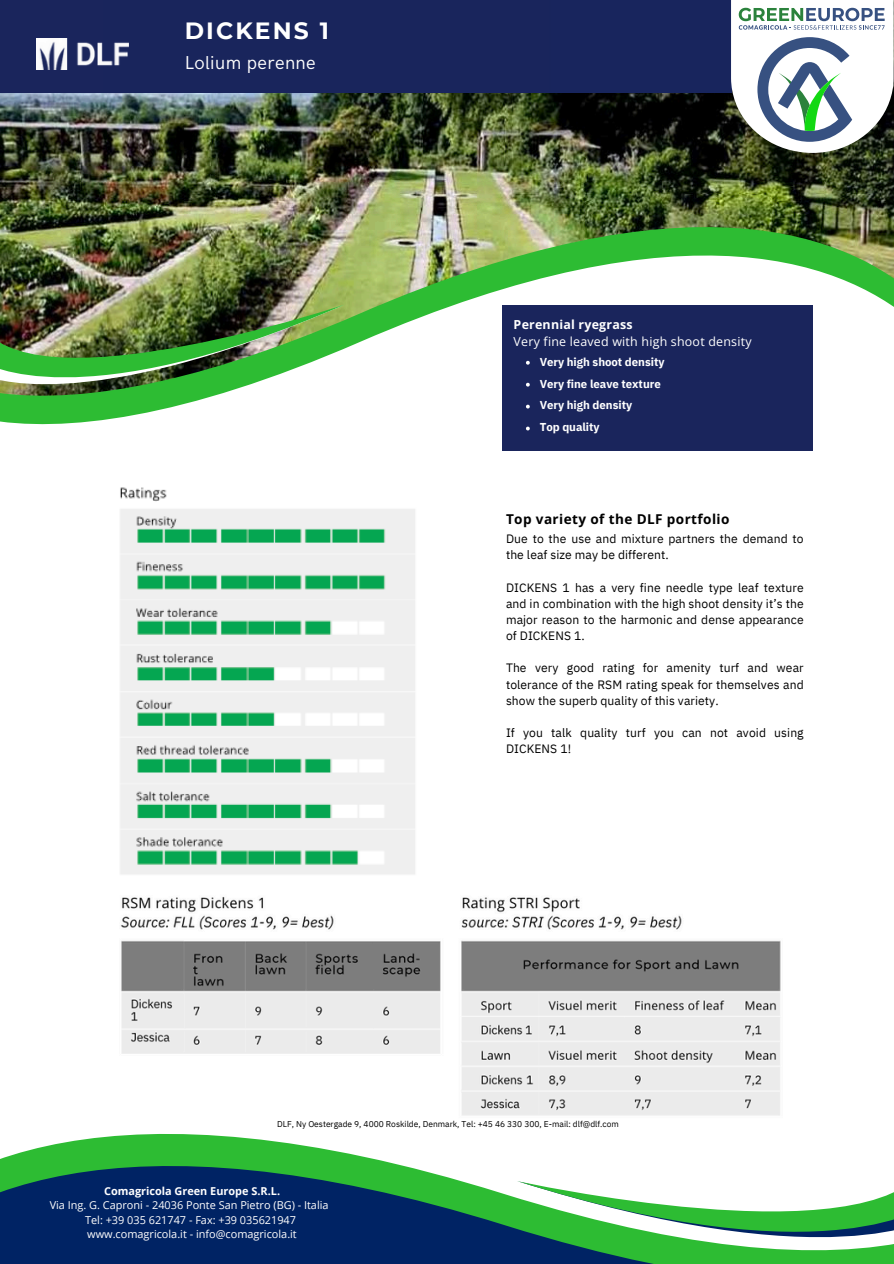
<style>
.page{position:relative;width:894px;height:1264px;background:#fff}
.page>*{position:absolute;margin:0;border:0;box-sizing:border-box;transform-origin:0 0}
.t1{font:700 23.4px "Montserrat";letter-spacing:.09em;color:#fff}
.t2{font:18.75px "HK Grotesk";letter-spacing:.02em;color:#fff}
.t3{font:700 13.5px "Open Sans";letter-spacing:.03em;color:#000}
.t4{font:12.45px/16.5px "Open Sans";letter-spacing:.02em;color:#fff}
.t5{font:12.15px/16.2px "IBM Plex Sans";letter-spacing:.005em;color:#000}
.t6{font:700 11.4px "IBM Plex Sans";letter-spacing:-.005em;color:#fff}
.t7{font:10.95px/14.5px "Open Sans";color:#fff;text-align:center}
.t8{font:8.4px "IBM Plex Sans";color:#000}
.s1{font-weight:700}
</style>
<div class="page">
<img style="left:0;top:93px;width:893px;height:77px">
<div style="left:0;top:0;width:730px;height:93px;background:#19255c"></div>
<img style="left:0;top:170px;width:893px;height:28px">
<img style="left:0;top:198px;width:893px;height:253px">
<img style="left:0;top:304px;width:345px;height:117px">
<div style="left:502px;top:305px;width:310px;height:145px;background:#1a255c"></div>
<svg style="left:0;top:1134px;width:517px;height:129px;fill:#002364"></svg>
<svg style="left:517px;top:1181px;width:376px;height:82px"></svg>
<img style="left:37px;top:39px;width:91px;height:30px">
<svg style="left:730px;top:0;width:163px;height:153px"></svg>
<img style="left:120px;top:487px;width:295px;height:387px">
<img style="left:121px;top:896px;width:660px;height:220px">
<svg style="left:526px;top:426px;width:3px;height:4px"></svg>
<p class="t1" style="left:185px;top:16px;width:146px">DICKENS 1</p>
<p class="t2" style="left:185px;top:52px;width:132px">Lolium perenne</p>
<p class="t4" style="left:513px;top:316px;width:239px"><span class="s1">Perennial ryegrass<br></span>Very fine leaved with high shoot density</p>
<p class="t6" style="left:539px;top:354px;width:126px">Very high shoot density</p>
<p class="t6" style="left:539px;top:376px;width:123px">Very fine leave texture</p>
<p class="t6" style="left:539px;top:398px;width:94px">Very high density</p>
<h4 class="t6" style="left:539px;top:420px;width:61px">Top quality</h4>
<p class="t3" style="left:506px;top:509px;width:225px">Top variety of the DLF portfolio</p>
<p class="t5" style="left:506px;top:530px;width:299px">Due to the use and mixture partners the demand to the leaf size may be different.</p>
<h3 class="t5" style="left:506px;top:579px;width:299px;text-align:justify">DICKENS 1 has a very fine needle type leaf texture and in combination with the high shoot density it’s the major reason to the harmonic and dense appearance of DICKENS 1.</h3>
<h5 class="t5" style="left:506px;top:659px;width:299px;text-align:justify">The very good rating for amenity turf and wear tolerance of the RSM rating speak for themselves and show the superb quality of this variety.</h5>
<h5 class="t5" style="left:506px;top:724px;width:299px">If you talk quality turf you can not avoid using<br>DICKENS 1!</h5>
<p class="t8" style="left:277px;top:1117px;width:343px">DLF, Ny Oestergade 9, 4000 Roskilde, Denmark, Tel: +45 46 330 300, E-mail: dlf@dlf.com</p>
<h5 class="t7" style="left:50px;top:1183px;width:280px"><span class="s1">Comagricola Green Europe S.R.L.<br></span>Via Ing. G. Caproni - 24036 Ponte San Pietro (BG) - Italia Tel: +39 035 621747 - Fax: +39 035621947 www.comagricola.it - info@comagricola.it</h5>
</div>
